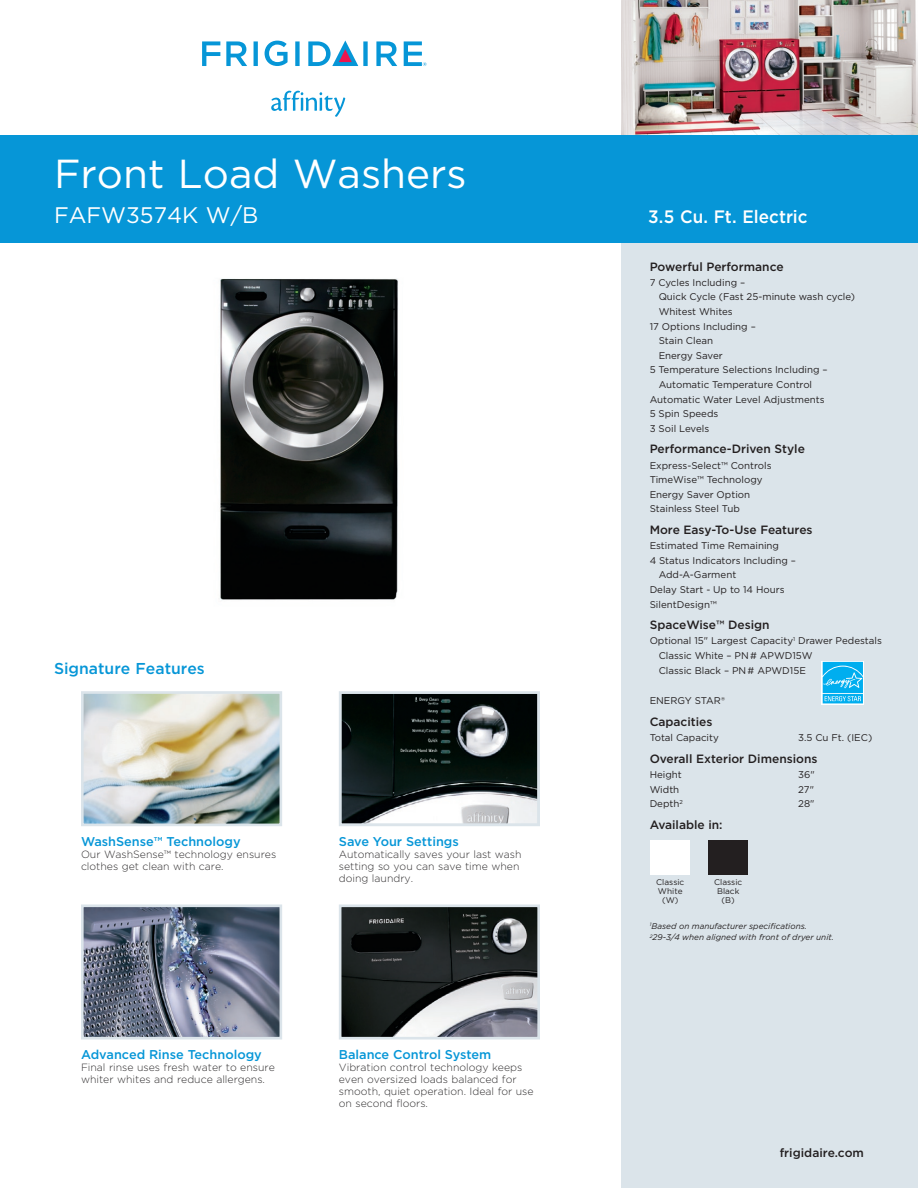
<style>
.page{position:relative;width:918px;height:1188px;background:#fff}
.page>*{position:absolute;margin:0;border:0;box-sizing:border-box;transform-origin:0 0}
.t1{font:40.5px "Gotham";color:#fff}
.t2{font:22.5px "Gotham";color:#fff}
.t3{font:500 18px "Gotham";color:#fff;scale:.95 1}
.t4{font:500 15.75px "Gotham";color:#0696d7}
.t5{font:500 12.75px "Gotham";color:#0696d7}
.t6{font:500 12px "Gotham";color:#231f20}
.t7{font:300 10.5px/12px "Gotham";color:#312f30}
.t8{font:9.75px/14.5px "Gotham";color:#231f20}
.t9{font:italic 8.25px/11.6px "Gotham";color:#231f20}
.t10{font:8.25px/9px "Gotham";color:#231f20;text-align:center}
</style>
<div class="page">
<div style="left:621px;top:0;width:297px;height:1188px;background:#dbe4ea"></div>
<img style="left:621px;top:0;width:297px;height:135px">
<div style="left:0;top:135px;width:918px;height:108px;background:#0696d7"></div>
<svg style="left:202px;top:41px;width:225px;height:76px"></svg>
<img style="left:85px;top:695px;width:193px;height:127px">
<div style="left:81px;top:691px;width:201px;height:135px;border:3px solid #dbe4ea"></div>
<svg style="left:343px;top:695px;width:193px;height:127px;background:#38403f"></svg>
<div style="left:339px;top:691px;width:201px;height:135px;border:3px solid #dbe4ea"></div>
<img style="left:343px;top:908px;width:193px;height:128px">
<div style="left:339px;top:904px;width:201px;height:136px;border:3px solid #dbe4ea"></div>
<img style="left:85px;top:908px;width:193px;height:128px">
<div style="left:81px;top:904px;width:201px;height:136px;border:3px solid #dbe4ea"></div>
<img style="left:220px;top:278px;width:178px;height:322px">
<svg style="left:822px;top:661px;width:42px;height:43px"></svg>
<svg style="left:823px;top:662px;width:40px;height:41px;background:#28baf1"></svg>
<div style="left:708px;top:840px;width:40px;height:34px;background:#231f20"></div>
<div style="left:650px;top:840px;width:40px;height:34px;background:#fff"></div>
<h1 class="t1" style="left:54px;top:147px;width:414px">Front Load Washers</h1>
<h2 class="t2" style="left:54px;top:201px;width:206px">FAFW3574K W/B</h2>
<h3 class="t4" style="left:54px;top:658px;width:152px">Signature Features</h3>
<h3 class="t5" style="left:81px;top:833px;width:161px">WashSense™ Technology</h3>
<p class="t7" style="left:81px;top:848px;width:197px">Our WashSense™ technology ensures clothes get clean with care.</p>
<h3 class="t5" style="left:339px;top:833px;width:122px">Save Your Settings</h3>
<p class="t7" style="left:339px;top:848px;width:184px">Automatically saves your last wash setting so you can save time when doing laundry.</p>
<h3 class="t5" style="left:81px;top:1047px;width:182px">Advanced Rinse Technology</h3>
<p class="t7" style="left:81px;top:1061px;width:195px">Final rinse uses fresh water to ensure whiter whites and reduce allergens.</p>
<h3 class="t5" style="left:339px;top:1047px;width:154px">Balance Control System</h3>
<p class="t7" style="left:339px;top:1061px;width:196px">Vibration control technology keeps even oversized loads balanced for smooth, quiet operation. Ideal for use on second floors.</p>
<h3 class="t3" style="left:648px;top:205px;width:169px">3.5 Cu. Ft. Electric</h3>
<p class="t6" style="left:650px;top:259px;width:135px">Powerful Performance</p>
<p class="t8" style="left:650px;top:275px;width:97px">7 Cycles Including –</p>
<p class="t8" style="left:659px;top:289px;width:198px">Quick Cycle (Fast 25-minute wash cycle)</p>
<p class="t8" style="left:659px;top:304px;width:76px">Whitest Whites</p>
<p class="t8" style="left:650px;top:319px;width:108px">17 Options Including –</p>
<p class="t8" style="left:659px;top:333px;width:56px">Stain Clean</p>
<p class="t8" style="left:659px;top:348px;width:66px">Energy Saver</p>
<p class="t8" style="left:650px;top:362px;width:180px">5 Temperature Selections Including –</p>
<p class="t8" style="left:659px;top:377px;width:155px">Automatic Temperature Control</p>
<p class="t8" style="left:650px;top:392px;width:176px">Automatic Water Level Adjustments</p>
<p class="t8" style="left:650px;top:406px;width:70px">5 Spin Speeds</p>
<p class="t8" style="left:650px;top:421px;width:61px">3 Soil Levels</p>
<p class="t6" style="left:650px;top:441px;width:157px">Performance-Driven Style</p>
<p class="t8" style="left:650px;top:458px;width:124px">Express-Select™ Controls<br>TimeWise™ Technology<br>Energy Saver Option<br>Stainless Steel Tub</p>
<p class="t6" style="left:650px;top:522px;width:164px">More Easy-To-Use Features</p>
<p class="t8" style="left:650px;top:538px;width:131px">Estimated Time Remaining</p>
<p class="t8" style="left:650px;top:553px;width:148px">4 Status Indicators Including –</p>
<p class="t8" style="left:659px;top:567px;width:79px">Add-A-Garment</p>
<p class="t8" style="left:650px;top:582px;width:136px">Delay Start - Up to 14 Hours</p>
<p class="t8" style="left:650px;top:597px;width:69px">SilentDesign™</p>
<p class="t6" style="left:650px;top:617px;width:121px">SpaceWise™ Design</p>
<p class="t8" style="left:659px;top:633px;width:225px;text-indent:-9px">Optional 15" Largest Capacity<sup>1</sup> Drawer Pedestals<br>Classic White – PN # APWD15W<br>Classic Black – PN # APWD15E</p>
<p class="t8" style="left:650px;top:693px;width:77px">ENERGY STAR®</p>
<p class="t6" style="left:650px;top:714px;width:64px">Capacities</p>
<p class="t8" style="left:650px;top:730px;width:71px">Total Capacity</p>
<p class="t8" style="left:798px;top:730px;width:76px">3.5 Cu Ft. (IEC)</p>
<p class="t6" style="left:650px;top:751px;width:169px">Overall Exterior Dimensions</p>
<p class="t8" style="left:650px;top:767px;width:34px">Height</p>
<p class="t8" style="left:798px;top:767px;width:18px">36"</p>
<p class="t8" style="left:650px;top:782px;width:31px">Width</p>
<p class="t8" style="left:798px;top:782px;width:17px">27"</p>
<p class="t8" style="left:650px;top:796px;width:35px">Depth<sup>2</sup></p>
<p class="t8" style="left:798px;top:796px;width:18px">28"</p>
<p class="t6" style="left:650px;top:817px;width:75px">Available in:</p>
<p class="t10" style="left:656px;top:878px;width:30px">Classic<br>White (W)</p>
<p class="t10" style="left:714px;top:878px;width:30px">Classic<br>Black (B)</p>
<p class="t9" style="left:650px;top:920px;width:186px"><sup>1</sup>Based on manufacturer specifications.<br><sup>2</sup>29-3/4 when aligned with front of dryer unit.</p>
<p class="t6" style="left:780px;top:1145px;width:86px">frigidaire.com</p>
</div>
